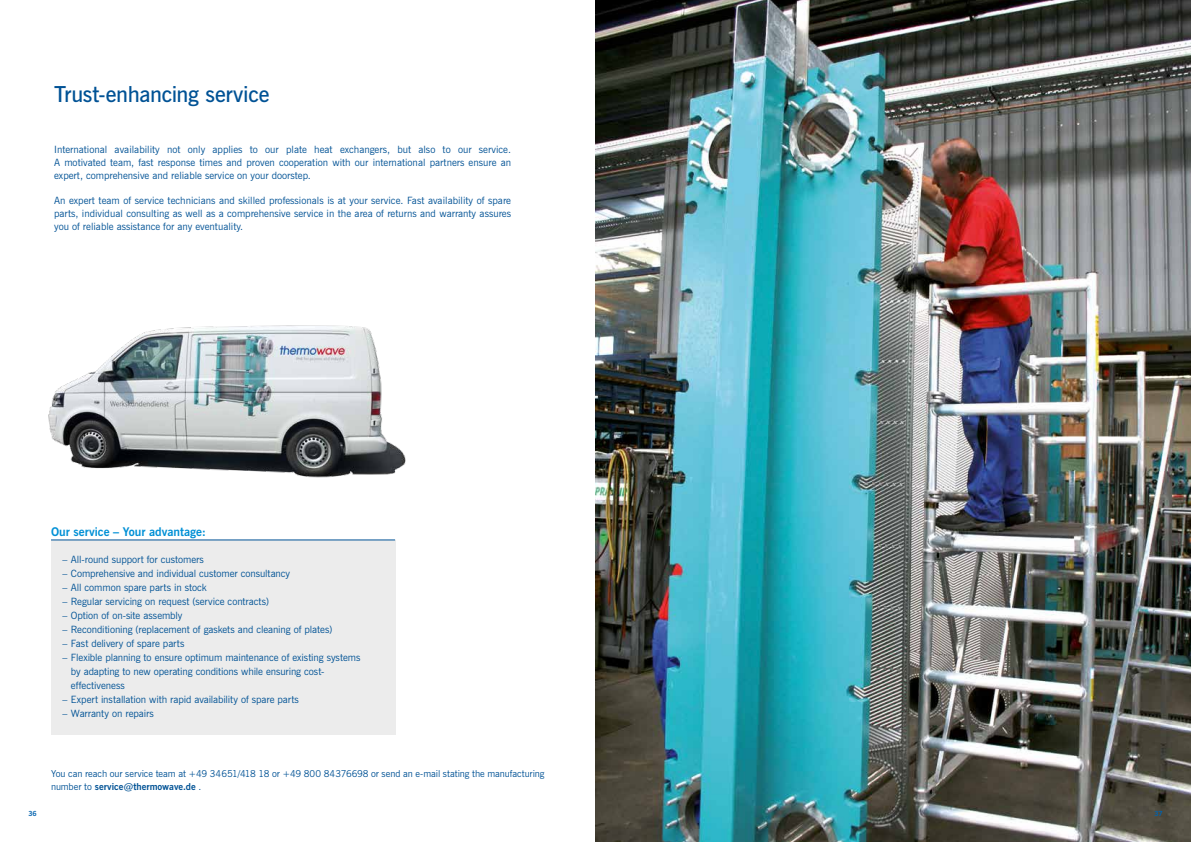
<style>
.page{position:relative;width:1191px;height:842px;background:#fff}
.page>*{position:absolute;margin:0;border:0;box-sizing:border-box;transform-origin:0 0}
.t1{font:600 22px "News Gothic";letter-spacing:-.015em;color:#005295}
.t2{font:700 12px "News Gothic";color:#0090d6}
.t3{font:10px/12.8px "News Gothic";letter-spacing:-.005em;color:#005295;text-align:justify}
.t4{font:9.5px/13px "News Gothic";letter-spacing:-.005em;color:#005295}
.t5{font:700 7px "News Gothic";color:#0062ae}
.s1{font-weight:700}
</style>
<div class="page">
<img style="left:48px;top:325px;width:358px;height:153px">
<div style="left:51px;top:540px;width:344px;height:195px;background:#ececec"></div>
<hr style="left:51px;top:540px;width:344px;height:1px;background:#005295">
<img style="left:595px;top:0;width:596px;height:842px">
<h1 class="t1" style="left:54px;top:80px;width:217px">Trust-enhancing service</h1>
<p class="t3" style="left:54px;top:143px;width:458px">International availability not only applies to our plate heat exchangers, but also to our service.<br>A motivated team, fast response times and proven cooperation with our international partners ensure an expert, comprehensive and reliable service on your doorstep.</p>
<p class="t3" style="left:54px;top:194px;width:458px">An expert team of service technicians and skilled professionals is at your service. Fast availability of spare parts, individual consulting as well as a comprehensive service in the area of returns and warranty assures you of reliable assistance for any eventuality.</p>
<p class="t2" style="left:51px;top:523px;width:156px">Our service – Your advantage:</p>
<p class="t3" style="left:62px;top:554px;width:143px">– All-round support for customers</p>
<p class="t3" style="left:62px;top:568px;width:229px">– Comprehensive and individual customer consultancy</p>
<p class="t3" style="left:62px;top:582px;width:146px">– All common spare parts in stock</p>
<p class="t3" style="left:62px;top:596px;width:208px">– Regular servicing on request (service contracts)</p>
<p class="t3" style="left:62px;top:610px;width:122px">– Option of on-site assembly</p>
<p class="t3" style="left:62px;top:624px;width:271px">– Reconditioning (replacement of gaskets and cleaning of plates)</p>
<p class="t3" style="left:62px;top:638px;width:123px">– Fast delivery of spare parts</p>
<p class="t3" style="left:71px;top:651px;width:291px;line-height:14px;text-align:left;text-indent:-8px">– Flexible planning to ensure optimum maintenance of existing systems by adapting to new operating conditions while ensuring cost&shy;effectiveness</p>
<p class="t3" style="left:62px;top:694px;width:238px">– Expert installation with rapid availability of spare parts</p>
<p class="t3" style="left:62px;top:708px;width:93px">– Warranty on repairs</p>
<p class="t4" style="left:51px;top:767px;width:495px">You can reach our service team at +49 34651/418 18 or +49 800 84376698 or send an e-mail stating the manufacturing number to <span class="s1">service@thermowave.de</span> .</p>
<p class="t5" style="left:28px;top:809px;width:10px">36</p>
<p class="t5" style="left:1154px;top:809px;width:10px">37</p>
</div>
